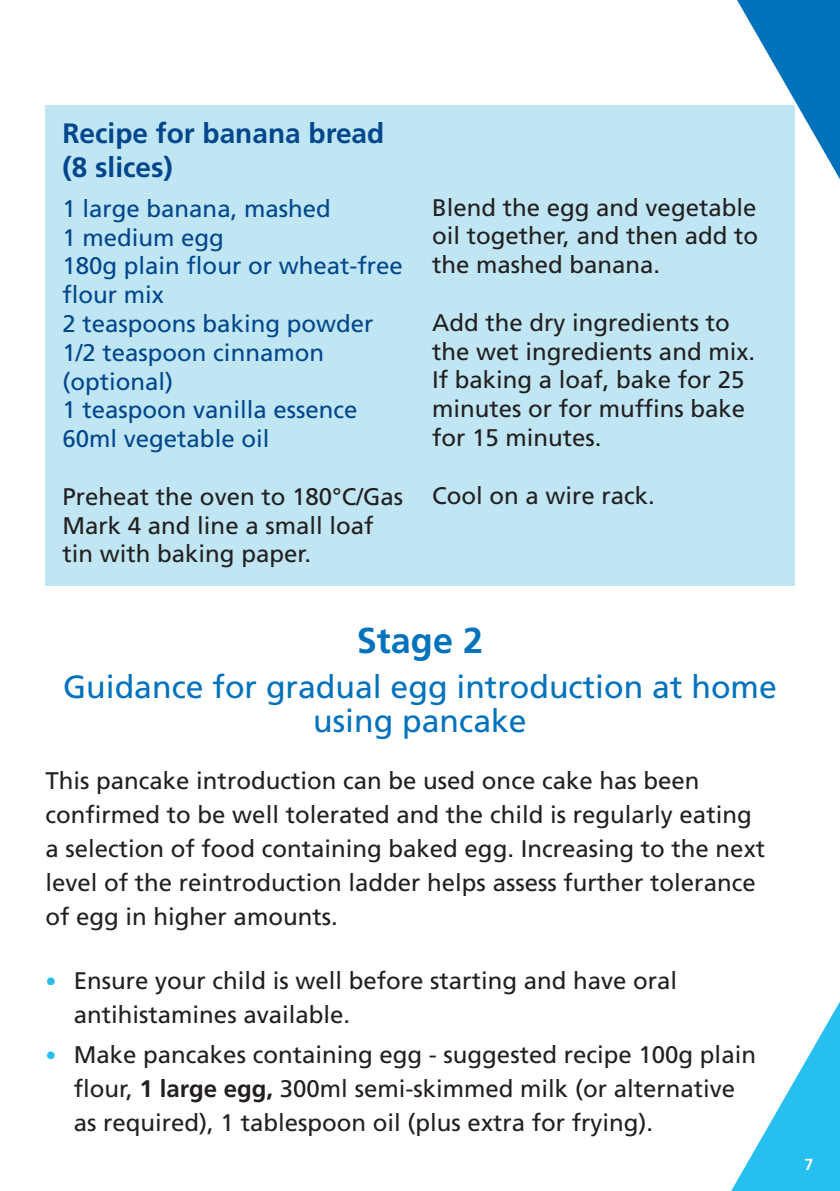
<style>
.page{position:relative;width:840px;height:1191px;background:#fff}
.page>*{position:absolute;margin:0;border:0;box-sizing:border-box;transform-origin:0 0}
.Large_title{font:700 36px "Frutiger";color:#0072bc}
.Large_title-2{font:32px/34px "Frutiger";color:#0072bc;text-align:center}
.Body_copy{font:700 28px/33.6px "Frutiger";color:#01468c}
.Bullet_points{font:24px/34px "Frutiger";color:#231f20}
.Body_copy-2{font:24px/28.8px "Frutiger";color:#231f20}
.Body_copy-3{font:24px/28.8px "Frutiger";color:#01468c}
.t1{font:700 16px "Frutiger";color:#fff}
.s1{font-size:22px;color:#26bff0}
.s2{font-weight:700}
</style>
<div class="page">
<svg style="left:731px;top:1003px;width:108px;height:188px"></svg>
<svg style="left:737px;top:0;width:102px;height:179px"></svg>
<div style="left:45px;top:105px;width:749px;height:480px;background:#bfe6f2"></div>
<p class="Body_copy" style="left:62px;top:116px;width:323px">Recipe for banana bread (8 slices)</p>
<p class="Body_copy-3" style="left:62px;top:194px;width:270px">1 large banana, mashed</p>
<p class="Body_copy-3" style="left:62px;top:223px;width:163px">1 medium egg</p>
<p class="Body_copy-3" style="left:62px;top:251px;width:342px">180g plain flour or wheat-free flour mix</p>
<p class="Body_copy-3" style="left:62px;top:309px;width:312px">2 teaspoons baking powder</p>
<p class="Body_copy-3" style="left:62px;top:338px;width:263px">1/2 teaspoon cinnamon (optional)</p>
<p class="Body_copy-3" style="left:62px;top:395px;width:296px">1 teaspoon vanilla essence</p>
<p class="Body_copy-3" style="left:62px;top:424px;width:208px">60ml vegetable oil</p>
<p class="Body_copy-2" style="left:62px;top:482px;width:342px">Preheat the oven to 180°C/Gas</p>
<p class="Body_copy-2" style="left:62px;top:511px;width:312px">Mark 4 and line a small loaf tin with baking paper.</p>
<p class="Body_copy-2" style="left:432px;top:193px;width:327px;text-align:justify">Blend the egg and vegetable oil together, and then add to the mashed banana.</p>
<p class="Body_copy-2" style="left:432px;top:308px;width:324px">Add the dry ingredients to the wet ingredients and mix.<br>If baking a loaf, bake for 25 minutes or for muffins bake for 15 minutes.</p>
<p class="Body_copy-2" style="left:432px;top:481px;width:224px">Cool on a wire rack.</p>
<p class="Large_title" style="left:356px;top:619px;width:128px">Stage 2</p>
<p class="Large_title-2" style="left:63px;top:670px;width:714px">Guidance for gradual egg introduction at home using pancake</p>
<p class="Bullet_points" style="left:45px;top:763px;width:720px">This pancake introduction can be used once cake has been confirmed to be well tolerated and the child is regularly eating a selection of food containing baked egg. Increasing to the next level of the reintroduction ladder helps assess further tolerance of egg in higher amounts.</p>
<p class="Bullet_points" style="left:74px;top:963px;width:604px;text-indent:-28px"><span class="s1">•</span> Ensure your child is well before starting and have oral antihistamines available.</p>
<p class="Bullet_points" style="left:74px;top:1037px;width:683px;text-indent:-28px"><span class="s1">•</span> Make pancakes containing egg - suggested recipe 100g plain flour, <span class="s2">1 large egg,</span> 300ml semi-skimmed milk (or alternative as required), 1 tablespoon oil (plus extra for frying).</p>
<p class="t1" style="left:804px;top:1154px;width:10px">7</p>
</div>
